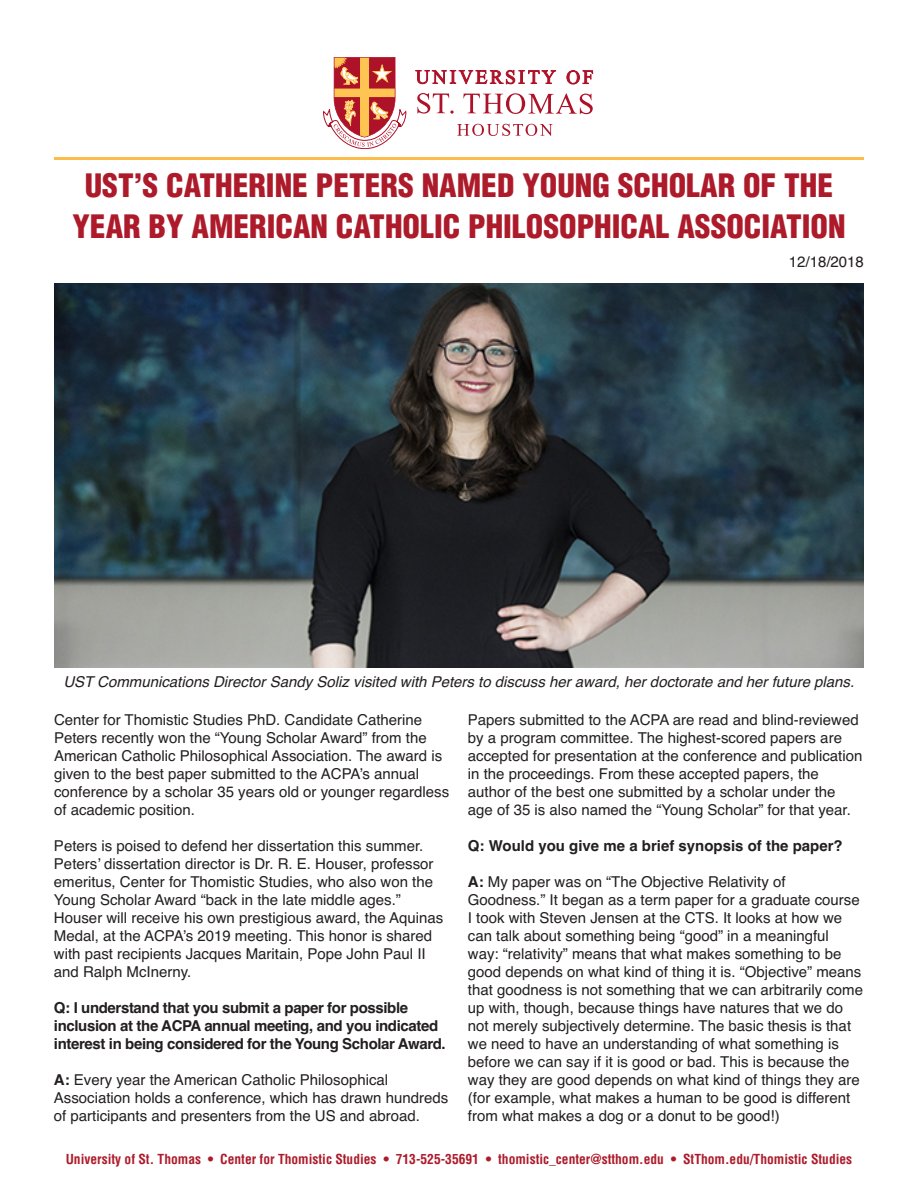
<style>
.page{position:relative;width:918px;height:1188px;background:#fff}
.page>*{position:absolute;margin:0;border:0;box-sizing:border-box;transform-origin:0 0}
.t1{font:900 condensed 31.5px/41px "Helvetica";color:#ad1b2b;text-align:center}
.t2{font:15px/18px "Helvetica";color:#231f20}
.t3{font:700 15px/18px "Helvetica";letter-spacing:-.025em;color:#231f20}
.t4{font:italic 15px "Helvetica";color:#231f20}
.t5{font:700 15px "Helvetica";color:#231f20}
.t6{font:700 condensed 13.5px "Helvetica";color:#ad1b2b}
.s1{font-weight:700}
</style>
<div class="page">
<svg style="left:323px;top:57px;width:83px;height:92px"></svg>
<svg style="left:416px;top:70px;width:140px;height:14px"></svg>
<svg style="left:567px;top:71px;width:26px;height:13px"></svg>
<svg style="left:417px;top:93px;width:37px;height:21px"></svg>
<svg style="left:463px;top:93px;width:130px;height:21px"></svg>
<svg style="left:457px;top:124px;width:96px;height:12px"></svg>
<hr style="left:54px;top:157px;width:810px;height:2px;background:#fdbc4a">
<img style="left:54px;top:284px;width:810px;height:383px">
<h1 class="t1" style="left:72px;top:166px;width:775px">UST’S CATHERINE PETERS NAMED YOUNG SCHOLAR OF THE<br>YEAR BY AMERICAN CATHOLIC PHILOSOPHICAL ASSOCIATION</h1>
<p class="t2" style="left:789px;top:253px;width:77px">12/18/2018</p>
<p class="t4" style="left:63px;top:673px;width:792px">UST Communications Director Sandy Soliz visited with Peters to discuss her award, her doctorate and her future plans.</p>
<p class="t2" style="left:54px;top:711px;width:397px">Center for Thomistic Studies PhD. Candidate Catherine Peters recently won the “Young Scholar Award” from the American Catholic Philosophical Association. The award is given to the best paper submitted to the ACPA’s annual conference by a scholar 35 years old or younger regardless of academic position.</p>
<p class="t2" style="left:54px;top:837px;width:391px">Peters is poised to defend her dissertation this summer.<br>Peters’ dissertation director is Dr. R. E. Houser, professor emeritus, Center for Thomistic Studies, who also won the Young Scholar Award “back in the late middle ages.” Houser will receive his own prestigious award, the Aquinas Medal, at the ACPA’s 2019 meeting. This honor is shared with past recipients Jacques Maritain, Pope John Paul II and Ralph McInerny.</p>
<p class="t3" style="left:54px;top:999px;width:393px">Q: I understand that you submit a paper for possible inclusion at the ACPA annual meeting, and you indicated interest in being considered for the Young Scholar Award.</p>
<p class="t2" style="left:54px;top:1071px;width:396px"><span class="s1">A:</span> Every year the American Catholic Philosophical<br>Association holds a conference, which has drawn hundreds of participants and presenters from the US and abroad.</p>
<p class="t2" style="left:468px;top:711px;width:396px">Papers submitted to the ACPA are read and blind-reviewed by a program committee. The highest-scored papers are accepted for presentation at the conference and publication in the proceedings. From these accepted papers, the author of the best one submitted by a scholar under the age of 35 is also named the “Young Scholar” for that year.</p>
<p class="t5" style="left:468px;top:837px;width:376px">Q: Would you give me a brief synopsis of the paper?</p>
<p class="t2" style="left:468px;top:873px;width:397px"><span class="s1">A:</span> My paper was on “The Objective Relativity of Goodness.” It began as a term paper for a graduate course I took with Steven Jensen at the CTS. It looks at how we can talk about something being “good” in a meaningful way: “relativity” means that what makes something to be good depends on what kind of thing it is. “Objective” means that goodness is not something that we can arbitrarily come up with, though, because things have natures that we do not merely subjectively determine. The basic thesis is that we need to have an understanding of what something is before we can say if it is good or bad. This is because the way they are good depends on what kind of things they are (for example, what makes a human to be good is different from what makes a dog or a donut to be good!)</p>
<p class="t6" style="left:66px;top:1151px;width:788px">University of St. Thomas • Center for Thomistic Studies • 713-525-35691 • thomistic_center@stthom.edu • StThom.edu/Thomistic Studies</p>
</div>
